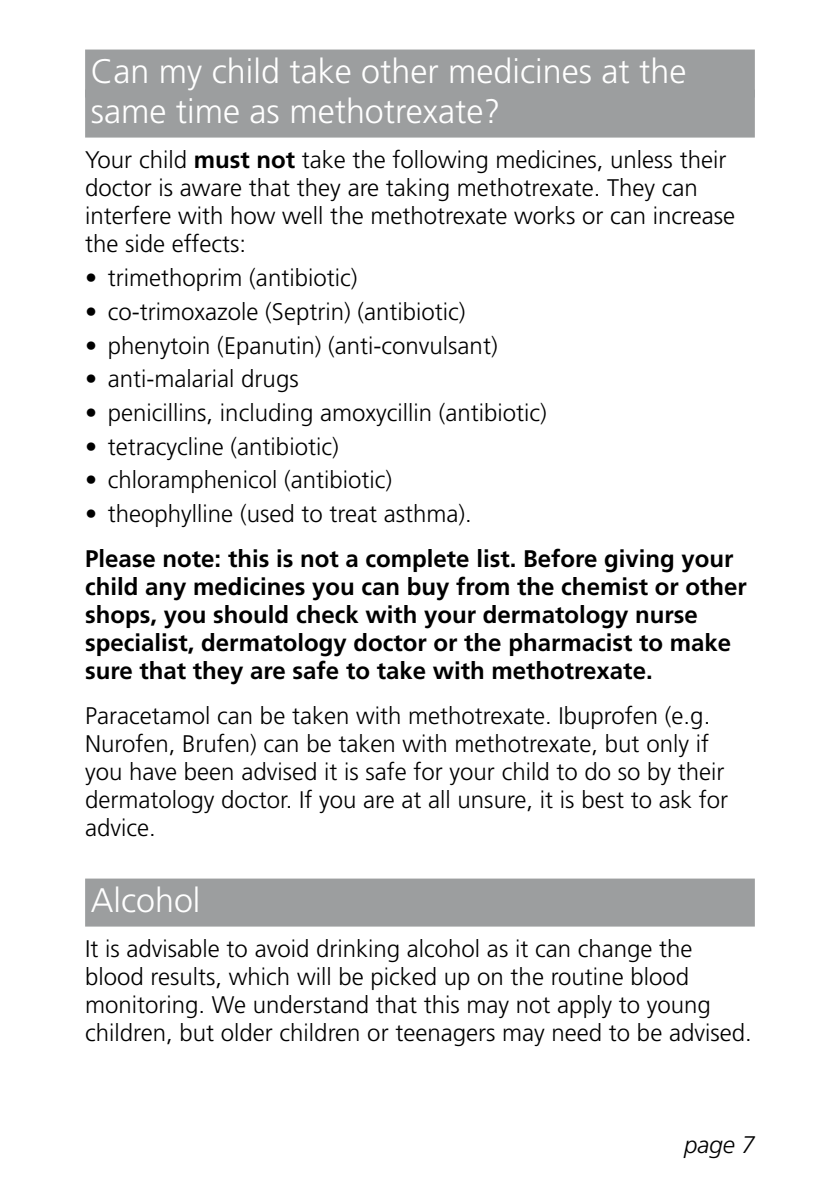
<style>
.page{position:relative;width:840px;height:1191px;background:#fff}
.page>*{position:absolute;margin:0;border:0;box-sizing:border-box;transform-origin:0 0}
.t1{font:300 34px/40px "Frutiger";color:#fff}
.t2{font:300 24px/28px "Frutiger";color:#000}
.t3{font:700 24px/28px "Frutiger";color:#000}
.t4{font:italic 300 24px "Frutiger";color:#000}
.s1{font-weight:700}
</style>
<div class="page">
<div style="left:85px;top:50px;width:669px;height:48px;background:#9c9e9f"></div>
<div style="left:85px;top:90px;width:669px;height:48px;background:#9c9e9f"></div>
<div style="left:85px;top:878px;width:669px;height:48px;background:#9c9e9f"></div>
<h1 class="t1" style="left:91px;top:52px;width:597px">Can my child take other medicines at the same time as methotrexate?</h1>
<p class="t2" style="left:85px;top:146px;width:651px">Your child <span class="s1">must not</span> take the following medicines, unless their doctor is aware that they are taking methotrexate. They can interfere with how well the methotrexate works or can increase the side effects:</p>
<p class="t2" style="left:85px;top:264px;width:273px">• trimethoprim (antibiotic)</p>
<p class="t2" style="left:85px;top:297px;width:381px">• co-trimoxazole (Septrin) (antibiotic)</p>
<p class="t2" style="left:85px;top:331px;width:414px">• phenytoin (Epanutin) (anti-convulsant)</p>
<p class="t2" style="left:85px;top:365px;width:215px">• anti-malarial drugs</p>
<p class="t2" style="left:85px;top:398px;width:463px">• penicillins, including amoxycillin (antibiotic)</p>
<p class="t2" style="left:85px;top:432px;width:255px">• tetracycline (antibiotic)</p>
<p class="t2" style="left:85px;top:466px;width:308px">• chloramphenicol (antibiotic)</p>
<p class="t2" style="left:85px;top:499px;width:388px">• theophylline (used to treat asthma).</p>
<p class="t3" style="left:85px;top:545px;width:663px">Please note: this is not a complete list. Before giving your child any medicines you can buy from the chemist or other shops, you should check with your dermatology nurse specialist, dermatology doctor or the pharmacist to make sure that they are safe to take with methotrexate.</p>
<p class="t2" style="left:85px;top:701px;width:644px">Paracetamol can be taken with methotrexate. Ibuprofen (e.g.<br>Nurofen, Brufen) can be taken with methotrexate, but only if you have been advised it is safe for your child to do so by their dermatology doctor. If you are at all unsure, it is best to ask for advice.</p>
<h1 class="t1" style="left:91px;top:880px;width:111px">Alcohol</h1>
<p class="t2" style="left:85px;top:935px;width:667px">It is advisable to avoid drinking alcohol as it can change the blood results, which will be picked up on the routine blood monitoring. We understand that this may not apply to young children, but older children or teenagers may need to be advised.</p>
<p class="t4" style="left:683px;top:1131px;width:72px">page 7</p>
</div>
